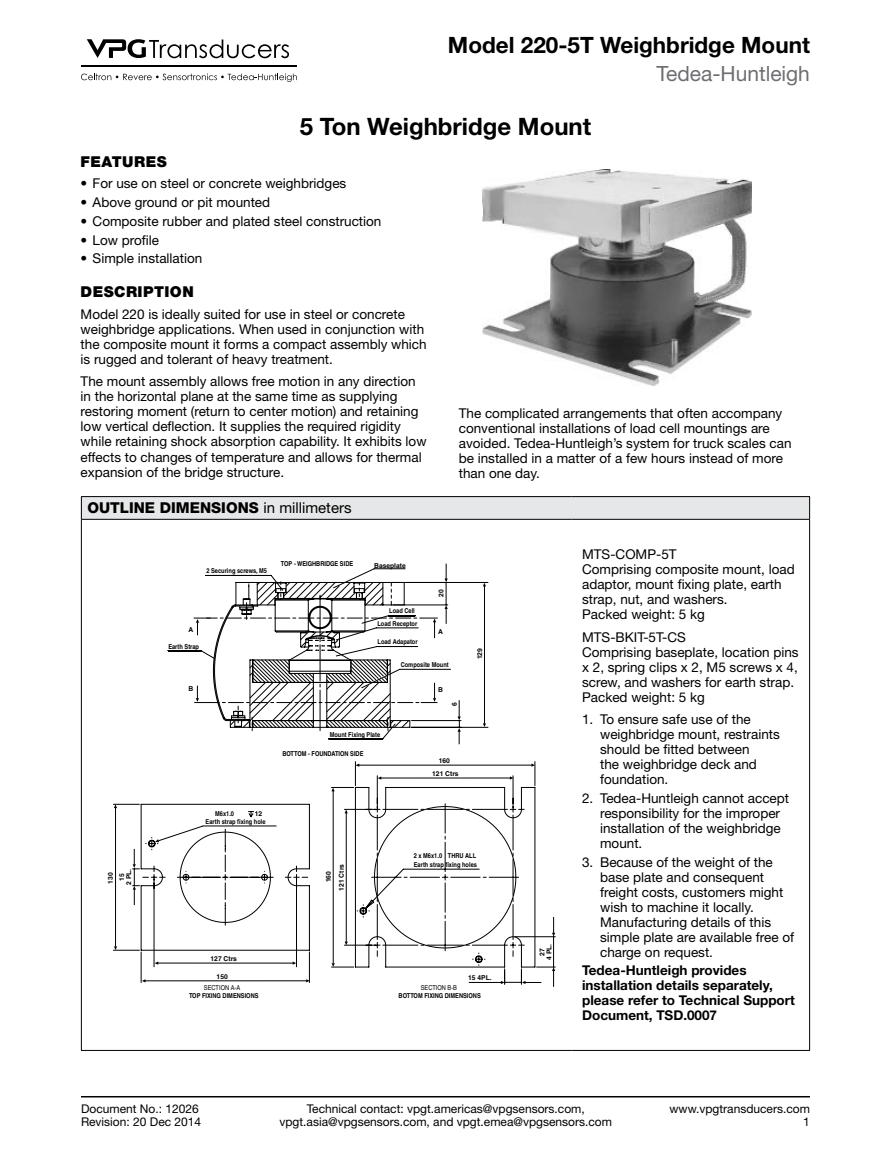
<style>
.page{position:relative;width:891px;height:1175px;background:#fff}
.page>*{position:absolute;margin:0;border:0;box-sizing:border-box;transform-origin:0 0}
.Datasheet_Title{font:700 24px "Helvetica Neue LT Std";color:#000}
.Part_Model_Number_Ri{font:700 22.5px "Helvetica Neue LT Std";color:#000}
.t1{font:21px "Helvetica Neue LT Std";color:#6d6e71}
.Table_Heading{font:800 15px "Helvetica Neue LT Std";color:#000}
.Body_Heading{font:900 15px "Helvetica Neue LT Std";letter-spacing:.03em;color:#000}
.Body_Text{font:13.5px/15px "Helvetica Neue LT Std";color:#000}
.Body_Text-2{font:700 13.5px/15px "Helvetica Neue LT Std";color:#000}
.Footer_Right{font:12px/13.5px "Helvetica Neue LT Std";color:#000;text-align:center}
.Rev-Date-Left{font:12px "Helvetica Neue LT Std";color:#000}
.Document_Number_Left{font:12px "Helvetica Neue LT Std";color:#000}
.t2{font:700 6.75px/8.4px "Helvetica";color:#000;scale:.85 1}
.t3{font:700 6.75px/11.4px "Helvetica";color:#000;text-align:center}
.t4{font:6.75px "Helvetica";color:#000;scale:.85 1}
.s1{font-weight:400}
</style>
<div class="page">
<hr style="left:81px;top:1096px;width:729px;height:1px;background:#000">
<svg style="left:87px;top:39px;width:202px;height:19px"></svg>
<svg style="left:81px;top:73px;width:216px;height:9px"></svg>
<hr style="left:81px;top:65px;width:216px;height:1px;background:#000">
<img style="left:482px;top:169px;width:269px;height:217px">
<div style="left:81px;top:496px;width:729px;height:23px;background:#e6e7e8"></div>
<hr style="left:809px;top:519px;width:1px;height:531px;background:#000">
<svg style="left:809px;top:497px;width:1px;height:22px"></svg>
<hr style="left:81px;top:519px;width:1px;height:531px;background:#000">
<hr style="left:81px;top:1050px;width:490px;height:1px;background:#000">
<hr style="left:571px;top:1050px;width:239px;height:1px;background:#000">
<hr style="left:81px;top:496px;width:490px;height:1px;background:#000">
<svg style="left:81px;top:497px;width:1px;height:22px"></svg>
<hr style="left:571px;top:496px;width:239px;height:1px;background:#000">
<hr style="left:81px;top:519px;width:490px;height:1px;background:#000">
<hr style="left:571px;top:519px;width:239px;height:1px;background:#000">
<svg style="left:113px;top:582px;width:443px;height:402px"></svg>
<svg style="left:202px;top:727px;width:249px;height:99px"></svg>
<svg style="left:168px;top:568px;width:320px;height:159px"></svg>
<svg style="left:194px;top:581px;width:244px;height:147px"></svg>
<svg style="left:458px;top:700px;width:3px;height:20px"></svg>
<svg style="left:458px;top:728px;width:3px;height:16px"></svg>
<hr style="left:484px;top:586px;width:1px;height:137px;background:#000">
<svg style="left:483px;top:582px;width:3px;height:4px"></svg>
<svg style="left:483px;top:723px;width:3px;height:4px"></svg>
<svg style="left:445px;top:563px;width:3px;height:19px"></svg>
<svg style="left:445px;top:605px;width:3px;height:19px"></svg>
<hr style="left:115px;top:807px;width:1px;height:139px;background:#000">
<svg style="left:114px;top:946px;width:3px;height:4px"></svg>
<svg style="left:133px;top:849px;width:3px;height:19px"></svg>
<svg style="left:133px;top:886px;width:3px;height:19px"></svg>
<hr style="left:145px;top:980px;width:162px;height:1px;background:#000">
<svg style="left:142px;top:979px;width:4px;height:3px"></svg>
<svg style="left:306px;top:979px;width:4px;height:3px"></svg>
<hr style="left:158px;top:962px;width:135px;height:1px;background:#000">
<svg style="left:155px;top:825px;width:48px;height:17px"></svg>
<hr style="left:333px;top:791px;width:1px;height:172px;background:#000">
<svg style="left:332px;top:787px;width:3px;height:4px"></svg>
<hr style="left:346px;top:812px;width:1px;height:130px;background:#000">
<svg style="left:345px;top:941px;width:3px;height:4px"></svg>
<hr style="left:381px;top:777px;width:129px;height:1px;background:#000">
<hr style="left:359px;top:765px;width:173px;height:1px;background:#000">
<svg style="left:531px;top:763px;width:4px;height:3px"></svg>
<svg style="left:552px;top:917px;width:3px;height:19px"></svg>
<svg style="left:552px;top:967px;width:3px;height:19px"></svg>
<hr style="left:469px;top:982px;width:32px;height:1px;background:#000">
<svg style="left:501px;top:970px;width:4px;height:14px"></svg>
<svg style="left:521px;top:970px;width:20px;height:14px"></svg>
<p class="Part_Model_Number_Ri" style="left:448px;top:31px;width:364px">Model 220-5T Weighbridge Mount</p>
<p class="Datasheet_Title" style="left:300px;top:112px;width:293px">5 Ton Weighbridge Mount</p>
<h3 class="t1" style="left:656px;top:61px;width:155px">Tedea-Huntleigh</h3>
<p class="Body_Heading" style="left:81px;top:152px;width:88px">FEATURES</p>
<p class="Body_Text" style="left:81px;top:176px;width:267px">• For use on steel or concrete weighbridges</p>
<p class="Body_Text" style="left:81px;top:195px;width:191px">• Above ground or pit mounted</p>
<p class="Body_Text" style="left:81px;top:213px;width:302px">• Composite rubber and plated steel construction</p>
<p class="Body_Text" style="left:81px;top:232px;width:80px">• Low profile</p>
<p class="Body_Text" style="left:81px;top:251px;width:123px">• Simple installation</p>
<p class="Body_Heading" style="left:81px;top:283px;width:115px">DESCRIPTION</p>
<p class="Body_Text" style="left:81px;top:306px;width:348px">Model 220 is ideally suited for use in steel or concrete weighbridge applications. When used in conjunction with the composite mount it forms a compact assembly which is rugged and tolerant of heavy treatment.</p>
<p class="Body_Text" style="left:81px;top:374px;width:348px">The mount assembly allows free motion in any direction in the horizontal plane at the same time as supplying restoring moment (return to center motion) and retaining low vertical deflection. It supplies the required rigidity while retaining shock absorption capability. It exhibits low effects to changes of temperature and allows for thermal expansion of the bridge structure.</p>
<p class="Table_Heading" style="left:87px;top:499px;width:266px">OUTLINE DIMENSIONS <span class="s1">in millimeters</span></p>
<p class="Body_Text" style="left:459px;top:405px;width:334px">The complicated arrangements that often accompany conventional installations of load cell mountings are avoided. Tedea-Huntleigh’s system for truck scales can be installed in a matter of a few hours instead of more than one day.</p>
<p class="t3" style="left:105px;top:883px;width:13px;rotate:-90deg">130<br>15</p>
<p class="t3" style="left:123px;top:884px;width:18px;rotate:-90deg">2 PL.</p>
<p class="t2" style="left:206px;top:567px;width:73px">2 Securing screws, M5</p>
<p class="t2" style="left:281px;top:559px;width:86px">TOP - WEIGHBRIDGE SIDE</p>
<p class="t3" style="left:374px;top:559px;width:33px">Baseplate</p>
<p class="t3" style="left:189px;top:623px;width:6px">A</p>
<p class="t2" style="left:168px;top:642px;width:38px">Earth Strap</p>
<p class="t2" style="left:389px;top:607px;width:32px">Load Cell</p>
<p class="t2" style="left:378px;top:637px;width:49px">Load Adapator</p>
<p class="t2" style="left:377px;top:619px;width:48px">Load Receptor</p>
<p class="t3" style="left:435px;top:597px;width:9px;rotate:-90deg">20</p>
<p class="t3" style="left:438px;top:625px;width:6px">A</p>
<p class="t3" style="left:474px;top:659px;width:13px;rotate:-90deg">129</p>
<p class="t2" style="left:401px;top:660px;width:58px">Composite Mount</p>
<p class="t3" style="left:189px;top:683px;width:6px">B</p>
<p class="t3" style="left:438px;top:684px;width:6px">B</p>
<p class="t3" style="left:449px;top:706px;width:5px;rotate:-90deg">6</p>
<p class="t2" style="left:330px;top:730px;width:61px">Mount Fixing Plate</p>
<p class="t2" style="left:282px;top:749px;width:97px">BOTTOM - FOUNDATION SIDE</p>
<p class="t3" style="left:432px;top:753px;width:28px;line-height:13.2px">160<br>121 Ctrs</p>
<p class="t2" style="left:215px;top:809px;width:24px">M6x1.0</p>
<p class="t3" style="left:206px;top:810px;width:62px;line-height:7.9px;text-align:left;text-indent:49px">12<br>Earth strap fixing hole</p>
<p class="t3" style="left:322px;top:890px;width:28px;line-height:13px;rotate:-90deg">160<br>121 Ctrs</p>
<p class="t2" style="left:414px;top:851px;width:76px">2 x M6x1.0 THRU ALL<br>Earth strap fixing holes</p>
<p class="t3" style="left:211px;top:953px;width:28px">127 Ctrs</p>
<p class="t3" style="left:217px;top:971px;width:13px">150</p>
<p class="t4" style="left:204px;top:983px;width:44px">SECTION A-A</p>
<p class="t2" style="left:189px;top:991px;width:83px">TOP FIXING DIMENSIONS</p>
<p class="t4" style="left:421px;top:983px;width:44px">SECTION B-B</p>
<p class="t3" style="left:468px;top:972px;width:25px">15 4PL.</p>
<p class="t2" style="left:399px;top:991px;width:98px">BOTTOM FIXING DIMENSIONS</p>
<p class="t3" style="left:539px;top:959px;width:18px;line-height:7.1px;rotate:-90deg">27<br>4 PL.</p>
<p class="Body_Text" style="left:582px;top:546px;width:214px">MTS-COMP-5T<br>Comprising composite mount, load adaptor, mount fixing plate, earth strap, nut, and washers.<br>Packed weight: 5 kg</p>
<p class="Body_Text" style="left:582px;top:629px;width:218px">MTS-BKIT-5T-CS<br>Comprising baseplate, location pins x 2, spring clips x 2, M5 screws x 4, screw, and washers for earth strap.<br>Packed weight: 5 kg</p>
<p class="Body_Text" style="left:600px;top:711px;width:181px;text-indent:-18px">1. To ensure safe use of the weighbridge mount, restraints should be fitted between<br>the weighbridge deck and foundation.</p>
<p class="Body_Text" style="left:600px;top:790px;width:191px;text-indent:-18px">2. Tedea-Huntleigh cannot accept responsibility for the improper installation of the weighbridge mount.</p>
<p class="Body_Text" style="left:600px;top:854px;width:196px;text-indent:-18px">3. Because of the weight of the base plate and consequent freight costs, customers might wish to machine it locally.<br>Manufacturing details of this simple plate are available free of charge on request.</p>
<p class="Body_Text-2" style="left:582px;top:962px;width:214px">Tedea-Huntleigh provides installation details separately, please refer to Technical Support<br>Document, TSD.0007</p>
<p class="Document_Number_Left" style="left:81px;top:1101px;width:119px">Document No.: 12026</p>
<p class="Rev-Date-Left" style="left:81px;top:1114px;width:122px">Revision: 20 Dec 2014</p>
<p class="Footer_Right" style="left:279px;top:1101px;width:334px">Technical contact: vpgt.americas@vpgsensors.com, vpgt.asia@vpgsensors.com, and vpgt.emea@vpgsensors.com</p>
<p class="Footer_Right" style="left:670px;top:1101px;width:142px">www.vpgtransducers.com</p>
<p class="Footer_Right" style="left:803px;top:1115px;width:8px">1</p>
</div>
